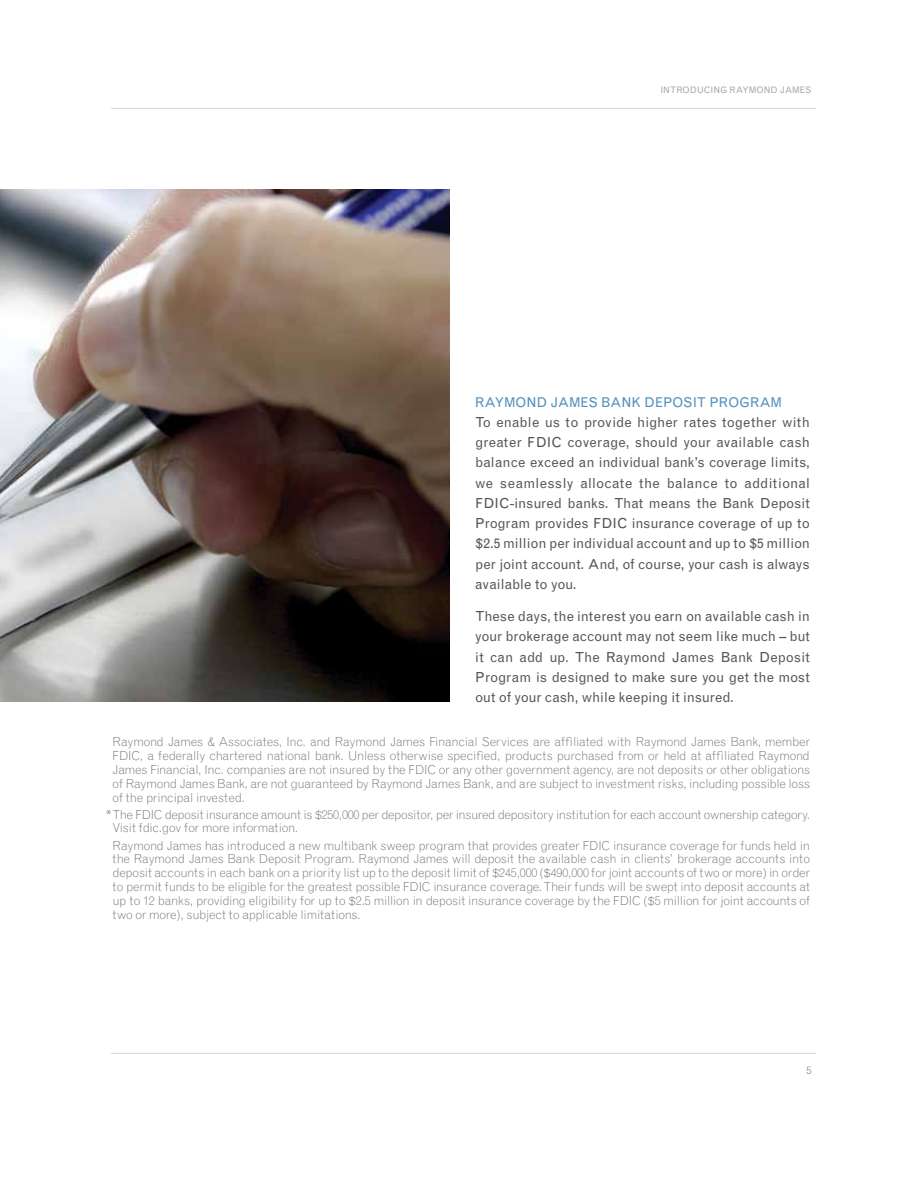
<style>
.page{position:relative;width:918px;height:1188px;background:#fff}
.page>*{position:absolute;margin:0;border:0;box-sizing:border-box;transform-origin:0 0}
.t1{font:13.8px/20.2px "Grotesque MTRJ Corrected";letter-spacing:-.01em;color:#555759;text-align:justify}
.t2{font:13.5px "Grotesque MTRJ Corrected";color:#5493bc}
.t3{font:300 12.3px/13.8px "Grotesque MTRJ Corrected";letter-spacing:-.02em;color:#6e7072;text-align:justify}
.t4{font:300 10.5px "Grotesque MTRJ Corrected";color:#555759}
.t5{font:9px "Grotesque MTRJ Corrected";color:#aaabac}
</style>
<div class="page">
<img style="left:0;top:189px;width:450px;height:513px">
<hr style="left:111px;top:108px;width:705px;height:1px;background:#d4d5d6">
<hr style="left:111px;top:1053px;width:705px;height:1px;background:#d4d5d6">
<p class="t5" style="left:660px;top:85px;width:153px">INTRODUCING RAYMOND JAMES</p>
<p class="t2" style="left:475px;top:394px;width:308px">RAYMOND JAMES BANK DEPOSIT PROGRAM</p>
<p class="t1" style="left:475px;top:412px;width:336px">To enable us to provide higher rates together with greater FDIC coverage, should your available cash balance exceed an individual bank’s coverage limits, we seamlessly allocate the balance to additional FDIC-insured banks. That means the Bank Deposit Program provides FDIC insurance coverage of up to $2.5 million per individual account and up to $5 million per joint account. And, of course, your cash is always available to you.</p>
<p class="t1" style="left:475px;top:606px;width:336px">These days, the interest you earn on available cash in your brokerage account may not seem like much – but it can add up. The Raymond James Bank Deposit Program is designed to make sure you get the most out of your cash, while keeping it insured.</p>
<p class="t3" style="left:113px;top:735px;width:699px">Raymond James &amp; Associates, Inc. and Raymond James Financial Services are affiliated with Raymond James Bank, member FDIC, a federally chartered national bank. Unless otherwise specified, products purchased from or held at affiliated Raymond James Financial, Inc. companies are not insured by the FDIC or any other government agency, are not deposits or other obligations of Raymond James Bank, are not guaranteed by Raymond James Bank, and are subject to investment risks, including possible loss of the principal invested.</p>
<p class="t3" style="left:113px;top:807px;width:699px;text-indent:-7px">* The FDIC deposit insurance amount is $250,000 per depositor, per insured depository institution for each account ownership category.<br>Visit fdic.gov for more information.</p>
<p class="t3" style="left:113px;top:838px;width:699px">Raymond James has introduced a new multibank sweep program that provides greater FDIC insurance coverage for funds held in the Raymond James Bank Deposit Program. Raymond James will deposit the available cash in clients’ brokerage accounts into deposit accounts in each bank on a priority list up to the deposit limit of $245,000 ($490,000 for joint accounts of two or more) in order to permit funds to be eligible for the greatest possible FDIC insurance coverage. Their funds will be swept into deposit accounts at up to 12 banks, providing eligibility for up to $2.5 million in deposit insurance coverage by the FDIC ($5 million for joint accounts of two or more), subject to applicable limitations.</p>
<p class="t4" style="left:806px;top:1064px;width:7px">5</p>
</div>
